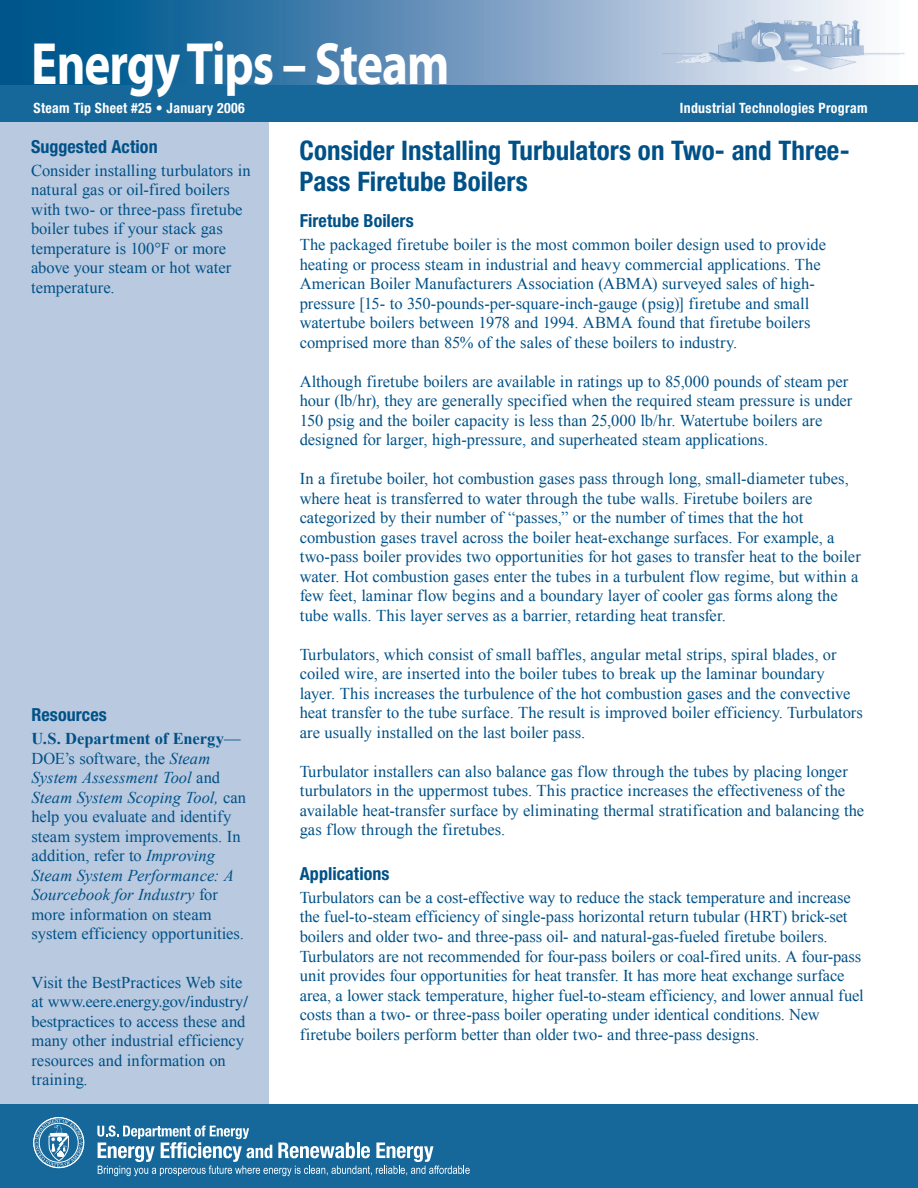
<style>
.page{position:relative;width:918px;height:1188px;background:#fff}
.page>*{position:absolute;margin:0;border:0;box-sizing:border-box;transform-origin:0 0}
.t1{font:700 60px "Myriad";letter-spacing:-.02em;color:#fff;scale:.82 1}
.TipSheet_Title{font:700 condensed 27px/31.5px "Helvetica Neue LT Std";color:#005187}
.Header__E{font:700 condensed 18px "Helvetica Neue LT Std";letter-spacing:.005em;color:#005187}
.body_text{font:16.5px/19.5px "Times New Roman";color:#005187}
.t2{font:700 condensed 14.25px "Helvetica Neue LT Std";letter-spacing:.025em;color:#fff}
.s1{font-weight:700}
.s2{font-style:italic}
.s3{font-family:"Times"}
</style>
<div class="page">
<div style="left:0;top:0;width:269px;height:1110px;background:#b9c9df"></div>
<div style="left:0;top:1104px;width:918px;height:84px;background:#16689b"></div>
<img style="left:0;top:0;width:905px;height:85px">
<div style="left:0;top:85px;width:918px;height:37px;background:#16689b"></div>
<svg style="left:97px;top:1125px;width:373px;height:51px"></svg>
<svg style="left:34px;top:1118px;width:50px;height:50px"></svg>
<p class="t1" style="left:31px;top:33px;width:511px">Energy Tips – Steam</p>
<p class="t2" style="left:34px;top:99px;width:213px">Steam Tip Sheet #25 • January 2006</p>
<p class="t2" style="left:680px;top:99px;width:189px">Industrial Technologies Program</p>
<p class="TipSheet_Title" style="left:300px;top:134px;width:552px">Consider Installing Turbulators on Two- and Three-<br>Pass Firetube Boilers</p>
<p class="Header__E" style="left:300px;top:210px;width:116px">Firetube Boilers</p>
<p class="body_text" style="left:300px;top:235px;width:528px">The packaged firetube boiler is the most common boiler design used to provide heating or process steam in industrial and heavy commercial applications. The American Boiler Manufacturers Association (ABMA) surveyed sales of high&shy;pressure [15- to 350-pounds-per-square-inch-gauge (psig)] firetube and small watertube boilers between 1978 and 1994. ABMA found that firetube boilers comprised more than 85% of the sales of these boilers to industry.</p>
<p class="body_text" style="left:300px;top:371px;width:554px">Although firetube boilers are available in ratings up to 85,000 pounds of steam per hour (lb/hr), they are generally specified when the required steam pressure is under 150 psig and the boiler capacity is less than 25,000 lb/hr. Watertube boilers are designed for larger, high-pressure, and superheated steam applications.</p>
<p class="body_text" style="left:300px;top:469px;width:563px">In a firetube boiler, hot combustion gases pass through long, small-diameter tubes, where heat is transferred to water through the tube walls. Firetube boilers are categorized by their number of “passes,” or the number of times that the hot combustion gases travel across the boiler heat-exchange surfaces. For example, a two-pass boiler provides two opportunities for hot gases to transfer heat to the boiler water. Hot combustion gases enter the tubes in a turbulent flow regime, but within a few feet, laminar flow begins and a boundary layer of cooler gas forms along the tube walls. This layer serves as a barrier, retarding heat transfer.</p>
<p class="body_text" style="left:300px;top:644px;width:565px">Turbulators, which consist of small baffles, angular metal strips, spiral blades, or coiled wire, are inserted into the boiler tubes to break up the laminar boundary layer. This increases the turbulence of the hot combustion gases and the convective heat transfer to the tube surface. The result is improved boiler efficiency. Turbulators are usually installed on the last boiler pass.</p>
<p class="body_text" style="left:300px;top:761px;width:566px">Turbulator installers can also balance gas flow through the tubes by placing longer turbulators in the uppermost tubes. This practice increases the effectiveness of the available heat-transfer surface by eliminating thermal stratification and balancing the gas flow through the firetubes.</p>
<p class="Header__E" style="left:300px;top:863px;width:91px">Applications</p>
<p class="body_text" style="left:300px;top:887px;width:566px">Turbulators can be a cost-effective way to reduce the stack temperature and increase the fuel-to-steam efficiency of single-pass horizontal return tubular (HRT) brick-set boilers and older two- and three-pass oil- and natural-gas-fueled firetube boilers.<br>Turbulators are not recommended for four-pass boilers or coal-fired units. A four-pass unit provides four opportunities for heat transfer. It has more heat exchange surface area, a lower stack temperature, higher fuel-to-steam efficiency, and lower annual fuel costs than a two- or three-pass boiler operating under identical conditions. New firetube boilers perform better than older two- and three-pass designs.</p>
<p class="Header__E" style="left:31px;top:135px;width:128px">Suggested Action</p>
<p class="body_text" style="left:31px;top:160px;width:221px">Consider installing turbulators in natural gas or oil-fired boilers with two- or three-pass firetube boiler tubes if your stack gas temperature is 100°F or more above your steam or hot water temperature.</p>
<p class="Header__E" style="left:32px;top:704px;width:77px">Resources</p>
<p class="body_text" style="left:32px;top:729px;width:216px"><span class="s1">U.S. Department of Energy</span>—<br>DOE’s software, the <span class="s2">Steam<br>System Assessment Tool</span> and<br><span class="s2">Steam System Scoping Tool,</span> can help you evaluate and identify steam system improvements. In addition, refer to <span class="s2">Improving<br>Steam System Performance: A<br>Sourcebook for Industry</span> for more information on steam system efficiency opportunities.</p>
<p class="body_text" style="left:32px;top:972px;width:218px">Visit the BestPractices Web site at <span class="s3">www.eere.energy.gov/industry/ bestpractices</span> to access these and many other industrial efficiency resources and information on training.</p>
</div>
